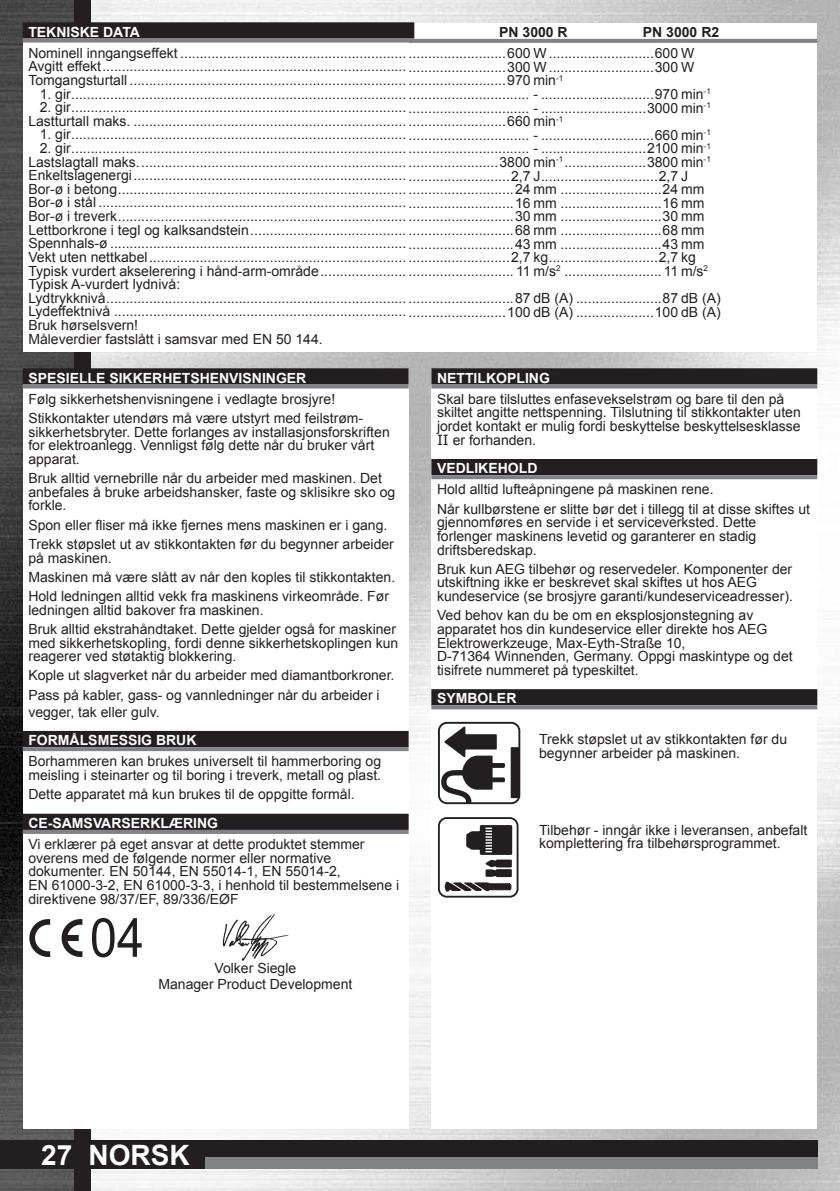
<style>
.page{position:relative;width:840px;height:1191px;background:#fff}
.page>*{position:absolute;margin:0;border:0;box-sizing:border-box;transform-origin:0 0}
.t1{font:700 28px "Arial";color:#fff}
.t2{font:14px/13.6px "Arial";color:#231f20}
.t3{font:700 14px "Arial";color:#fff}
.t4{font:700 14px "Arial";color:#231f20}
.s1{font-family:"Verdana"}
</style>
<div class="page">
<img style="left:91px;top:0;width:748px;height:1191px">
<img style="left:0;top:0;width:74px;height:1191px">
<div style="left:0;top:1140px;width:816px;height:28px;background:#231f20"></div>
<div style="left:91px;top:1157px;width:725px;height:11px;background:#808285"></div>
<div style="left:408px;top:23px;width:408px;height:328px;background:#fff"></div>
<svg style="left:414px;top:39px;width:402px;height:4px;fill:#808285"></svg>
<div style="left:74px;top:1140px;width:130px;height:28px;background:#231f20"></div>
<div style="left:23px;top:23px;width:385px;height:328px;background:#fff"></div>
<div style="left:23px;top:22px;width:391px;height:17px;background:#231f20"></div>
<svg style="left:23px;top:39px;width:391px;height:4px;fill:#808285"></svg>
<div style="left:23px;top:369px;width:385px;height:759px;background:#fff"></div>
<div style="left:23px;top:368px;width:385px;height:16px;background:#231f20"></div>
<hr style="left:23px;top:384px;width:385px;height:4px;background:#808285">
<div style="left:23px;top:731px;width:385px;height:16px;background:#231f20"></div>
<svg style="left:23px;top:747px;width:385px;height:4px;fill:#808285"></svg>
<div style="left:23px;top:813px;width:385px;height:17px;background:#231f20"></div>
<hr style="left:23px;top:830px;width:385px;height:4px;background:#808285">
<img style="left:222px;top:913px;width:67px;height:47px">
<svg style="left:29px;top:919px;width:21px;height:38px"></svg>
<svg style="left:62px;top:919px;width:20px;height:38px"></svg>
<svg style="left:92px;top:918px;width:50px;height:39px"></svg>
<div style="left:431px;top:369px;width:385px;height:759px;background:#fff"></div>
<div style="left:431px;top:368px;width:385px;height:16px;background:#231f20"></div>
<hr style="left:431px;top:384px;width:385px;height:4px;background:#808285">
<div style="left:431px;top:459px;width:385px;height:16px;background:#231f20"></div>
<svg style="left:431px;top:475px;width:385px;height:4px;fill:#808285"></svg>
<div style="left:431px;top:689px;width:385px;height:16px;background:#231f20"></div>
<svg style="left:431px;top:705px;width:385px;height:4px;fill:#808285"></svg>
<div style="left:511px;top:748px;width:7px;height:49px;background:#231f20"></div>
<div style="left:510px;top:747px;width:9px;height:51px;border:2px solid #231f20"></div>
<svg style="left:440px;top:725px;width:66px;height:76px"></svg>
<div style="left:437px;top:722px;width:83px;height:82px;border:2px solid #231f20;border-radius:8px"></div>
<div style="left:437px;top:817px;width:81px;height:80px;border:2px solid #231f20;border-radius:8px"></div>
<svg style="left:444px;top:825px;width:69px;height:67px"></svg>
<p class="t3" style="left:28px;top:22px;width:113px">TEKNISKE DATA</p>
<p class="t4" style="left:499px;top:23px;width:70px">PN 3000 R</p>
<p class="t4" style="left:642px;top:23px;width:78px">PN 3000 R2</p>
<p class="t2" style="left:28px;top:46px;width:667px;text-align:justify">Nominell inngangseffekt .......................................................... .........................600 W ...........................600 W Avgitt effekt .............................................................................. .........................300 W ...........................300 W Tomgangsturtall ....................................................................... .........................970 min<sup>-1</sup></p>
<p class="t2" style="left:40px;top:87px;width:672px">1. gir ...................................................................................... ............................... - .............................970 min<sup>-1</sup></p>
<p class="t2" style="left:28px;top:101px;width:683px;text-indent:11px">2. gir ...................................................................................... ............................... - ...........................3000 min<sup>-1<br></sup>Lastturtall maks. ...................................................................... .........................660 min<sup>-1</sup></p>
<p class="t2" style="left:40px;top:128px;width:672px">1. gir ...................................................................................... ............................... - .............................660 min<sup>-1</sup></p>
<p class="t2" style="left:28px;top:141px;width:683px;text-indent:11px">2. gir ...................................................................................... ............................... - ...........................2100 min<sup>-1<br></sup>Lastslagtall maks. .................................................................... .......................3800 min<sup>-1</sup> .....................3800 min<sup>-1<br></sup>Enkeltslagenergi ...................................................................... ..........................2,7 J ..............................2,7 J Bor-ø i betong .......................................................................... ...........................24 mm ..........................24 mm Bor-ø i stål ............................................................................... ...........................16 mm ..........................16 mm Bor-ø i treverk .......................................................................... ...........................30 mm ..........................30 mm Lettborkrone i tegl og kalksandstein ........................................ ...........................68 mm ..........................68 mm Spennhals-ø ............................................................................ ...........................43 mm ..........................43 mm Vekt uten nettkabel .................................................................. ..........................2,7 kg ............................2,7 kg Typisk vurdert akselerering i hånd-arm-område ...................... ........................... 11 m/s<sup>2</sup> .........................11 m/s<sup>2</sup></p>
<p class="t2" style="left:28px;top:291px;width:693px">Lydtrykknivå ............................................................................. ...........................87 dB (A) ......................87 dB (A)<br>Lydeffektnivå ........................................................................... .........................100 dB (A) ....................100 dB (A)</p>
<p class="t2" style="left:28px;top:277px;width:153px">Typisk A-vurdert lydnivå:</p>
<p class="t2" style="left:28px;top:318px;width:296px">Bruk hørselsvern!<br>Måleverdier fastslått i samsvar med EN 50 144.</p>
<p class="t3" style="left:28px;top:368px;width:279px">SPESIELLE SIKKERHETSHENVISNINGER</p>
<p class="t2" style="left:28px;top:389px;width:336px;line-height:19.2px">Følg sikkerhetshenvisningene i vedlagte brosjyre!<br>Stikkontakter utendørs må være utstyrt med feilstrøm-</p>
<p class="t2" style="left:28px;top:425px;width:363px">sikkerhetsbryter. Dette forlanges av installasjonsforskriften for elektroanlegg. Vennligst følg dette når du bruker vårt apparat.</p>
<p class="t2" style="left:28px;top:471px;width:368px">Bruk alltid vernebrille når du arbeider med maskinen. Det anbefales å bruke arbeidshansker, faste og sklisikre sko og forkle.</p>
<p class="t2" style="left:28px;top:515px;width:367px;line-height:19.2px">Spon eller fliser må ikke fjernes mens maskinen er i gang.<br>Trekk støpslet ut av stikkontakten før du begynner arbeider</p>
<p class="t2" style="left:28px;top:548px;width:368px;line-height:19.2px">på maskinen.<br>Maskinen må være slått av når den koples til stikkontakten.<br>Hold ledningen alltid vekk fra maskinens virkeområde. Før</p>
<p class="t2" style="left:28px;top:600px;width:369px;line-height:19.2px">ledningen alltid bakover fra maskinen.<br>Bruk alltid ekstrahåndtaket. Dette gjelder også for maskiner</p>
<p class="t2" style="left:28px;top:636px;width:371px">med sikkerhetskopling, fordi denne sikkerhetskoplingen kun reagerer ved støtaktig blokkering.</p>
<p class="t2" style="left:28px;top:666px;width:367px;line-height:19.2px">Kople ut slagverket når du arbeider med diamantborkroner.<br>Pass på kabler, gass- og vannledninger når du arbeider i</p>
<p class="t2" style="left:28px;top:705px;width:133px">vegger, tak eller gulv.</p>
<p class="t3" style="left:28px;top:731px;width:169px">FORMÅLSMESSIG BRUK</p>
<p class="t2" style="left:28px;top:755px;width:354px">Borhammeren kan brukes universelt til hammerboring og meisling i steinarter og til boring i treverk, metall og plast.</p>
<p class="t2" style="left:28px;top:787px;width:328px">Dette apparatet må kun brukes til de oppgitte formål.</p>
<p class="t3" style="left:28px;top:813px;width:191px">CE-SAMSVARSERKLÆRING</p>
<p class="t2" style="left:28px;top:837px;width:372px">Vi erklærer på eget ansvar at dette produktet stemmer overens med de følgende normer eller normative dokumenter. EN 50144, EN 55014-1, EN 55014-2,<br>EN 61000-3-2, EN 61000-3-3, i henhold til bestemmelsene i direktivene 98/37/EF, 89/336/EØF</p>
<p class="t3" style="left:437px;top:368px;width:114px">NETTILKOPLING</p>
<p class="t2" style="left:437px;top:392px;width:365px">Skal bare tilsluttes enfasevekselstrøm og bare til den på skiltet angitte nettspenning. Tilslutning til stikkontakter uten jordet kontakt er mulig fordi beskyttelse beskyttelsesklasse <span class="s1">II</span> er forhanden.</p>
<p class="t3" style="left:437px;top:459px;width:102px">VEDLIKEHOLD</p>
<p class="t2" style="left:437px;top:480px;width:374px;line-height:19.2px">Hold alltid lufteåpningene på maskinen rene.<br>Når kullbørstene er slitte bør det i tillegg til at disse skiftes ut</p>
<p class="t2" style="left:437px;top:516px;width:321px;text-align:justify">gjennomføres en servide i et serviceverksted. Dette forlenger maskinens levetid og garanterer en stadig driftsberedskap.</p>
<p class="t2" style="left:437px;top:562px;width:357px">Bruk kun AEG tilbehør og reservedeler. Komponenter der utskiftning ikke er beskrevet skal skiftes ut hos AEG kundeservice (se brosjyre garanti/kundeserviceadresser).</p>
<p class="t2" style="left:437px;top:609px;width:357px">Ved behov kan du be om en eksplosjonstegning av apparatet hos din kundeservice eller direkte hos AEG Elektrowerkzeuge, Max-Eyth-Straße 10,<br>D-71364 Winnenden, Germany. Oppgi maskintype og det tisifrete nummeret på typeskiltet.</p>
<p class="t3" style="left:437px;top:689px;width:81px">SYMBOLER</p>
<p class="t2" style="left:539px;top:732px;width:249px">Trekk støpslet ut av stikkontakten før du begynner arbeider på maskinen.</p>
<p class="t2" style="left:539px;top:823px;width:269px">Tilbehør - inngår ikke i leveransen, anbefalt komplettering fra tilbehørsprogrammet.</p>
<p class="t2" style="left:158px;top:961px;width:195px;line-height:15.6px;text-align:center">Volker Siegle<br>Manager Product Development</p>
<h1 class="t1" style="left:41px;top:1136px;width:33px">27</h1>
<h1 class="t1" style="left:88px;top:1136px;width:103px">NORSK</h1>
</div>
